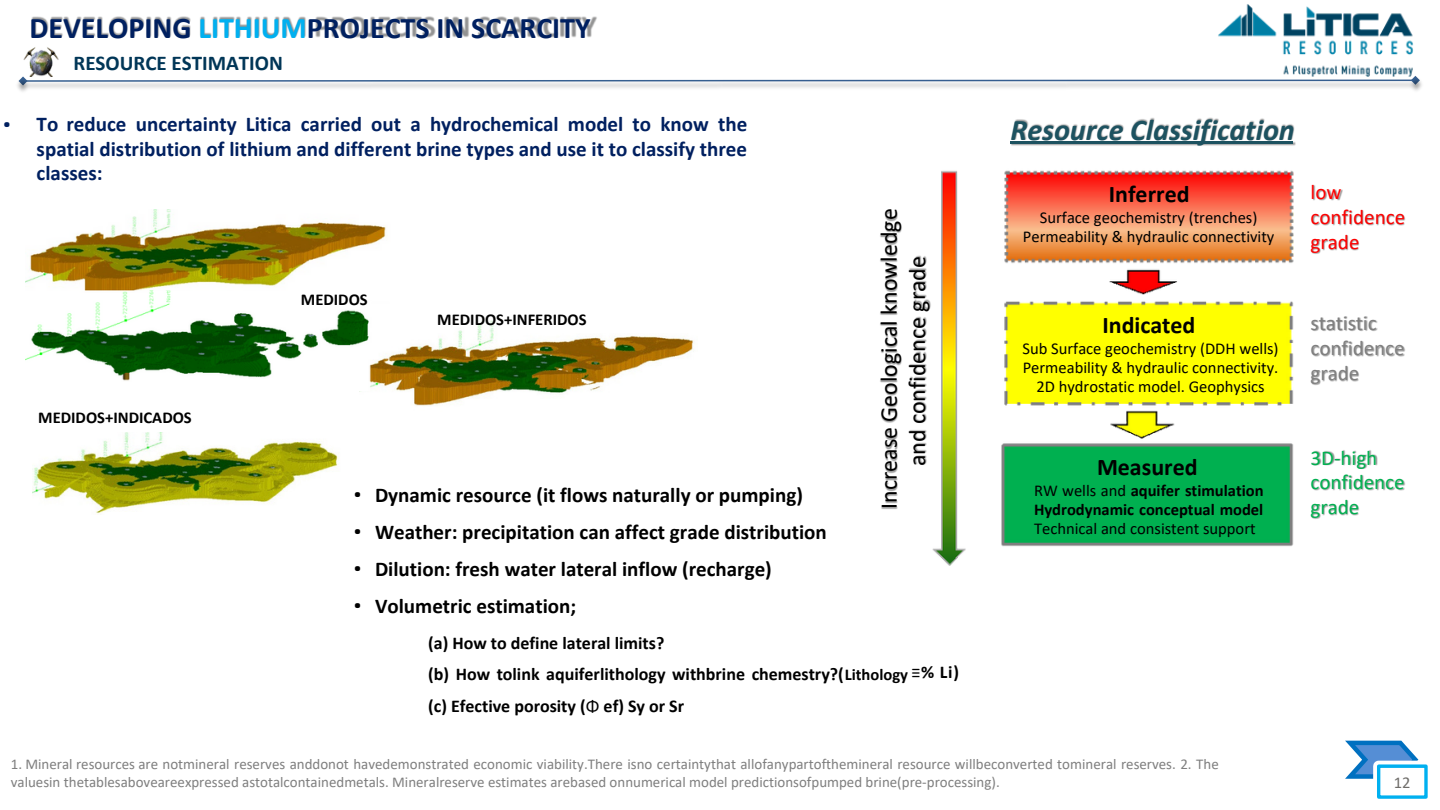
<style>
.page{position:relative;width:1440px;height:810px;background:#fff}
.page>*{position:absolute;margin:0;border:0;box-sizing:border-box;transform-origin:0 0}
.t1{font:700 30px "Calibri";color:#002060}
.t2{font:italic 700 30px "Calibri";color:#1d5260}
.t3{font:24px/28.2px "Calibri";color:#000;text-align:center}
.t4{font:700 24px "Calibri";color:#000}
.t5{font:700 21px/37.2px "Calibri";color:#000}
.t6{font:700 21px/24.8px "Calibri";color:#002060;text-align:justify}
.t7{font:21px/24.8px "Calibri";color:#7f7f7f}
.t8{font:21px/24.8px "Calibri";color:#00b050}
.t9{font:700 21px "Calibri";color:#003657}
.t10{font:21px/24.8px "Calibri";letter-spacing:.005em;color:#f00}
.t11{font:21px/37.2px "IBM Plex Sans";color:#000;text-align:justify}
.t12{font:21px "IBM Plex Sans";color:#002060}
.t13{font:700 18px "Calibri";color:#000}
.t14{font:16.5px/19.2px "Calibri";color:#000;text-align:center}
.t15{font:700 16.5px/19.2px "Calibri";color:#000;text-align:justify}
.t16{font:16.5px "Calibri";color:#6f6d6a}
.t17{font:15px/18px "Calibri";color:#7f7f7f}
.s1{color:#00b0f0}
.s2{font-size:16.5px}
.s3{font-weight:400}
</style>
<div class="page">
<svg style="left:1345px;top:740px;width:74px;height:39px"></svg>
<div style="left:1379px;top:766px;width:47px;height:31px;background:#fff"></div>
<div style="left:1377px;top:764px;width:51px;height:35px;border:3px solid #00b0f0"></div>
<div style="left:1378px;top:766px;width:48px;height:31px;border:1px solid #00b0f0"></div>
<img style="left:17px;top:76px;width:1405px;height:16px">
<img style="left:1211px;top:4px;width:211px;height:75px">
<img style="left:29px;top:64px;width:24px;height:12px">
<img style="left:932px;top:170px;width:34px;height:396px">
<img style="left:1001px;top:170px;width:293px;height:377px">
<img style="left:880px;top:211px;width:22px;height:298px">
<img style="left:895px;top:234px;width:54px;height:247px">
<img style="left:1312px;top:316px;width:66px;height:12px">
<img style="left:1312px;top:328px;width:93px;height:29px">
<img style="left:1311px;top:353px;width:63px;height:32px">
<img style="left:1312px;top:185px;width:31px;height:12px">
<img style="left:1312px;top:197px;width:93px;height:29px">
<img style="left:1311px;top:222px;width:63px;height:32px">
<img style="left:1312px;top:450px;width:9px;height:12px">
<img style="left:1321px;top:451px;width:6px;height:11px">
<img style="left:1327px;top:450px;width:51px;height:12px">
<img style="left:1312px;top:462px;width:93px;height:29px">
<img style="left:1311px;top:488px;width:63px;height:31px">
<img style="left:1011px;top:117px;width:284px;height:23px">
<img style="left:1010px;top:140px;width:286px;height:6px">
<hr style="left:1011px;top:141px;width:282px;height:2px;background:#1d5260">
<img style="left:360px;top:320px;width:334px;height:86px">
<img style="left:26px;top:210px;width:364px;height:181px">
<img style="left:33px;top:433px;width:306px;height:81px">
<img style="left:23px;top:16px;width:574px;height:48px">
<p class="t1" style="left:30px;top:15px;width:563px">DEVELOPING <span class="s1">LITHIUM</span>PROJECTS IN SCARCITY</p>
<p class="t9" style="left:74px;top:55px;width:211px">RESOURCE ESTIMATION</p>
<p class="t12" style="left:3px;top:110px;width:10px">•</p>
<p class="t6" style="left:37px;top:113px;width:712px">To reduce uncertainty Litica carried out a hydrochemical model to know the spatial distribution of lithium and different brine types and use it to classify three classes:</p>
<p class="t15" style="left:38px;top:410px;width:155px">MEDIDOS+INDICADOS</p>
<p class="t15" style="left:301px;top:292px;width:68px">MEDIDOS</p>
<p class="t15" style="left:437px;top:311px;width:151px">MEDIDOS+INFERIDOS</p>
<p class="t11" style="left:354px;top:474px;width:10px">• • • •</p>
<p class="t5" style="left:375px;top:478px;width:453px">Dynamic resource (it flows naturally or pumping)<br>Weather: precipitation can affect grade distribution Dilution: fresh water lateral inflow (recharge)<br>Volumetric estimation;</p>
<p class="t13" style="left:428px;top:635px;width:238px">(a) How to define lateral limits?</p>
<p class="t3" style="left:877px;top:509px;width:302px;rotate:-90deg">Increase Geological knowledge and confidence grade</p>
<p class="t13" style="left:428px;top:667px;width:481px">(b) How tolink aquiferlithology withbrine chemestry?(<span class="s2">Lithology</span></p>
<p class="t13" style="left:912px;top:664px;width:49px"><span class="s3">≡</span>% Li)</p>
<p class="t13" style="left:428px;top:698px;width:257px">(c) Efective porosity (<span class="s3">Φ</span> ef) Sy or Sr</p>
<p class="t2" style="left:1011px;top:117px;width:286px">Resource Classification</p>
<p class="t4" style="left:1109px;top:184px;width:82px">Inferred</p>
<p class="t14" style="left:1023px;top:209px;width:253px">Surface geochemistry (trenches)<br>Permeability &amp; hydraulic connectivity</p>
<p class="t10" style="left:1310px;top:182px;width:96px">low confidence grade</p>
<p class="t4" style="left:1103px;top:315px;width:94px">Indicated</p>
<p class="t14" style="left:1022px;top:340px;width:258px">Sub Surface geochemistry (DDH wells)<br>Permeability &amp; hydraulic connectivity.<br>2D hydrostatic model. Geophysics</p>
<p class="t4" style="left:1097px;top:457px;width:102px">Measured</p>
<p class="t15" style="left:1034px;top:482px;width:231px"><span class="s3">RW wells and</span> aquifer stimulation Hydrodynamic conceptual model <span class="s3">Technical and consistent support</span></p>
<p class="t7" style="left:1310px;top:313px;width:96px">statistic confidence grade</p>
<p class="t8" style="left:1310px;top:447px;width:96px">3D-high confidence grade</p>
<p class="t17" style="left:11px;top:756px;width:1209px">1. Mineral resources are notmineral reserves anddonot havedemonstrated economic viability.There isno certaintythat allofanypartofthemineral resource willbeconverted tomineral reserves. 2. The valuesin thetablesaboveareexpressed astotalcontainedmetals. Mineralreserve estimates arebased onnumerical model predictionsofpumped brine(pre-processing).</p>
<p class="t16" style="left:1394px;top:776px;width:18px">12</p>
</div>
